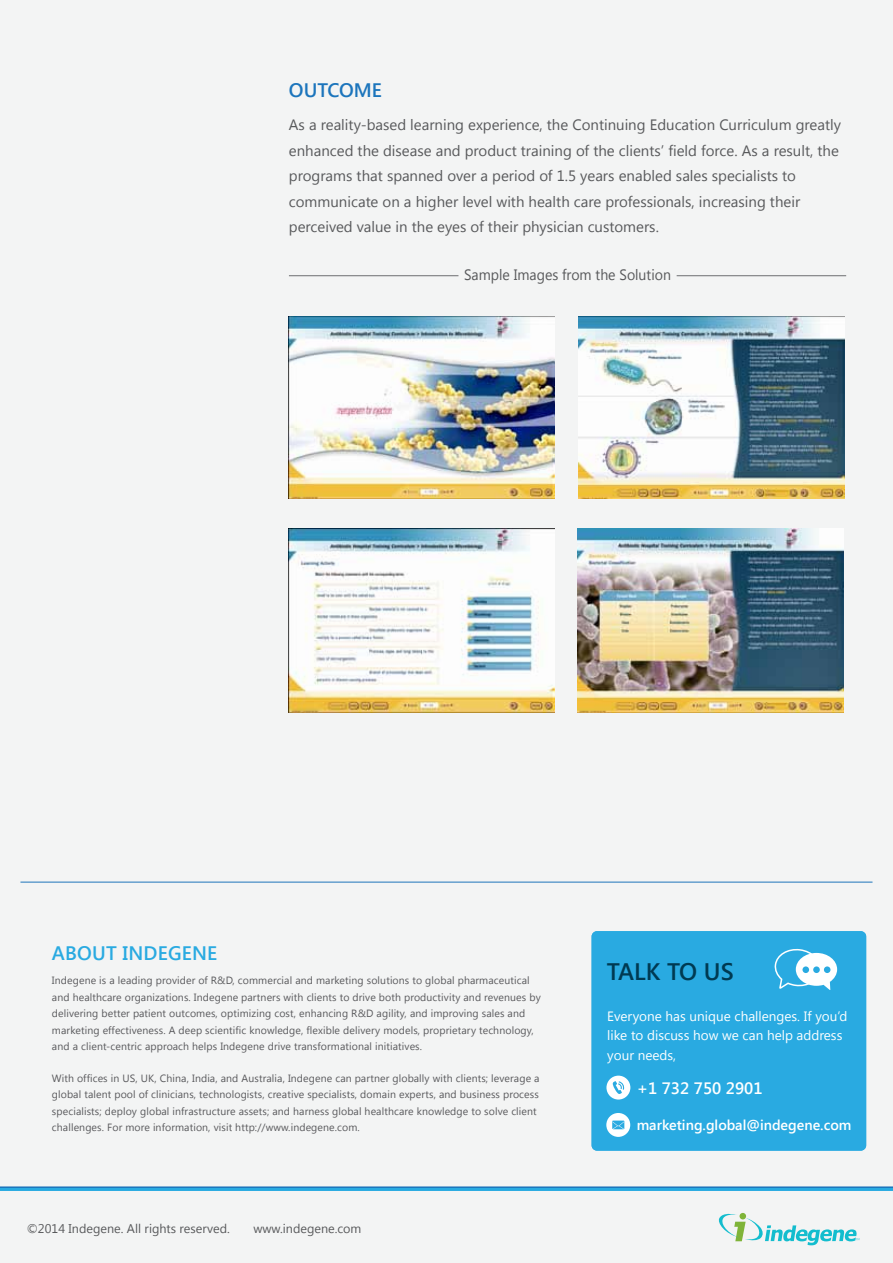
<style>
.page{position:relative;width:893px;height:1263px;background:#f3f4f4}
.page>*{position:absolute;margin:0;border:0;box-sizing:border-box;transform-origin:0 0}
.t1{font:600 23.85px "Segoe UI";color:#003a52}
.t2{font:600 19.5px "Segoe UI";letter-spacing:.01em;color:#29aae1}
.t3{font:600 19.5px "Segoe UI";color:#1c75bc}
.t4{font:600 16.5px "Segoe UI";color:#fff}
.t5{font:15px/25.5px "Segoe UI";color:#58595b}
.t6{font:15px "Segoe UI";color:#58595b;scale:.94 1}
.t7{font:600 14.25px "Segoe UI";color:#fff}
.t8{font:13.5px/19.5px "Segoe UI";color:#fff}
.t9{font:12.6px "Segoe UI";color:#58595b}
.t10{font:10.5px/16.5px "Segoe UI";letter-spacing:.01em;color:#59595c}
</style>
<div class="page">
<svg style="left:718px;top:1212px;width:141px;height:33px"></svg>
<hr style="left:0;top:1186px;width:893px;height:3px;background:#1c75bc">
<hr style="left:0;top:1188px;width:893px;height:3px;background:#27aae1">
<img style="left:578px;top:529px;width:265px;height:183px">
<img style="left:578px;top:316px;width:266px;height:183px">
<img style="left:289px;top:529px;width:266px;height:183px">
<img style="left:289px;top:316px;width:266px;height:183px">
<hr style="left:289px;top:275px;width:169px;height:1px;background:#6d6e71">
<hr style="left:677px;top:275px;width:169px;height:1px;background:#6d6e71">
<hr style="left:20px;top:882px;width:852px;height:1px;background:#1e75bb">
<div style="left:592px;top:931px;width:274px;height:220px;background:#29aae1;border-radius:5px"></div>
<div style="left:606px;top:1113px;width:24px;height:24px;background:#fff;border-radius:50%"></div>
<svg style="left:612px;top:1120px;width:12px;height:9px"></svg>
<div style="left:606px;top:1076px;width:24px;height:23px;background:#fff;border-radius:50%"></div>
<svg style="left:612px;top:1081px;width:13px;height:13px"></svg>
<svg style="left:774px;top:948px;width:63px;height:42px"></svg>
<div style="left:802px;top:966px;width:7px;height:7px;background:#29aae1;border-radius:50%"></div>
<div style="left:813px;top:966px;width:7px;height:7px;background:#29aae1;border-radius:50%"></div>
<div style="left:824px;top:966px;width:6px;height:7px;background:#29aae1;border-radius:50%"></div>
<h2 class="t3" style="left:289px;top:77px;width:95px">OUTCOME</h2>
<p class="t5" style="left:289px;top:111px;width:554px">As a reality-based learning experience, the Continuing Education Curriculum greatly enhanced the disease and product training of the clients’ field force. As a result, the programs that spanned over a period of 1.5 years enabled sales specialists to communicate on a higher level with health care professionals, increasing their perceived value in the eyes of their physician customers.</p>
<h3 class="t6" style="left:464px;top:264px;width:222px">Sample Images from the Solution</h3>
<h2 class="t2" style="left:52px;top:940px;width:167px">ABOUT INDEGENE</h2>
<p class="t10" style="left:52px;top:972px;width:490px">Indegene is a leading provider of R&amp;D, commercial and marketing solutions to global pharmaceutical and healthcare organizations. Indegene partners with clients to drive both productivity and revenues by delivering better patient outcomes, optimizing cost, enhancing R&amp;D agility, and improving sales and marketing effectiveness. A deep scientific knowledge, flexible delivery models, proprietary technology, and a client-centric approach helps Indegene drive transformational initiatives.</p>
<p class="t10" style="left:52px;top:1069px;width:489px">With offices in US, UK, China, India, and Australia, Indegene can partner globally with clients; leverage a global talent pool of clinicians, technologists, creative specialists, domain experts, and business process specialists; deploy global infrastructure assets; and harness global healthcare knowledge to solve client challenges. For more information, visit http://www.indegene.com.</p>
<p class="t9" style="left:27px;top:1220px;width:205px">©2014 Indegene. All rights reserved.</p>
<p class="t9" style="left:253px;top:1220px;width:110px">www.indegene.com</p>
<h1 class="t1" style="left:607px;top:955px;width:128px">TALK TO US</h1>
<p class="t8" style="left:607px;top:1005px;width:242px">Everyone has unique challenges. If you’d like to discuss how we can help address your needs,</p>
<h3 class="t4" style="left:637px;top:1077px;width:127px">+1 732 750 2901</h3>
<h3 class="t7" style="left:637px;top:1115px;width:216px">marketing.global@indegene.com</h3>
<p class="t8" style="left:762px;top:1005px;width:8px">a</p>
<p class="t8" style="left:673px;top:1044px;width:4px">.</p>
<h3 class="t4" style="left:637px;top:1112px;width:160px">mcm@indegene.com</h3>
</div>
